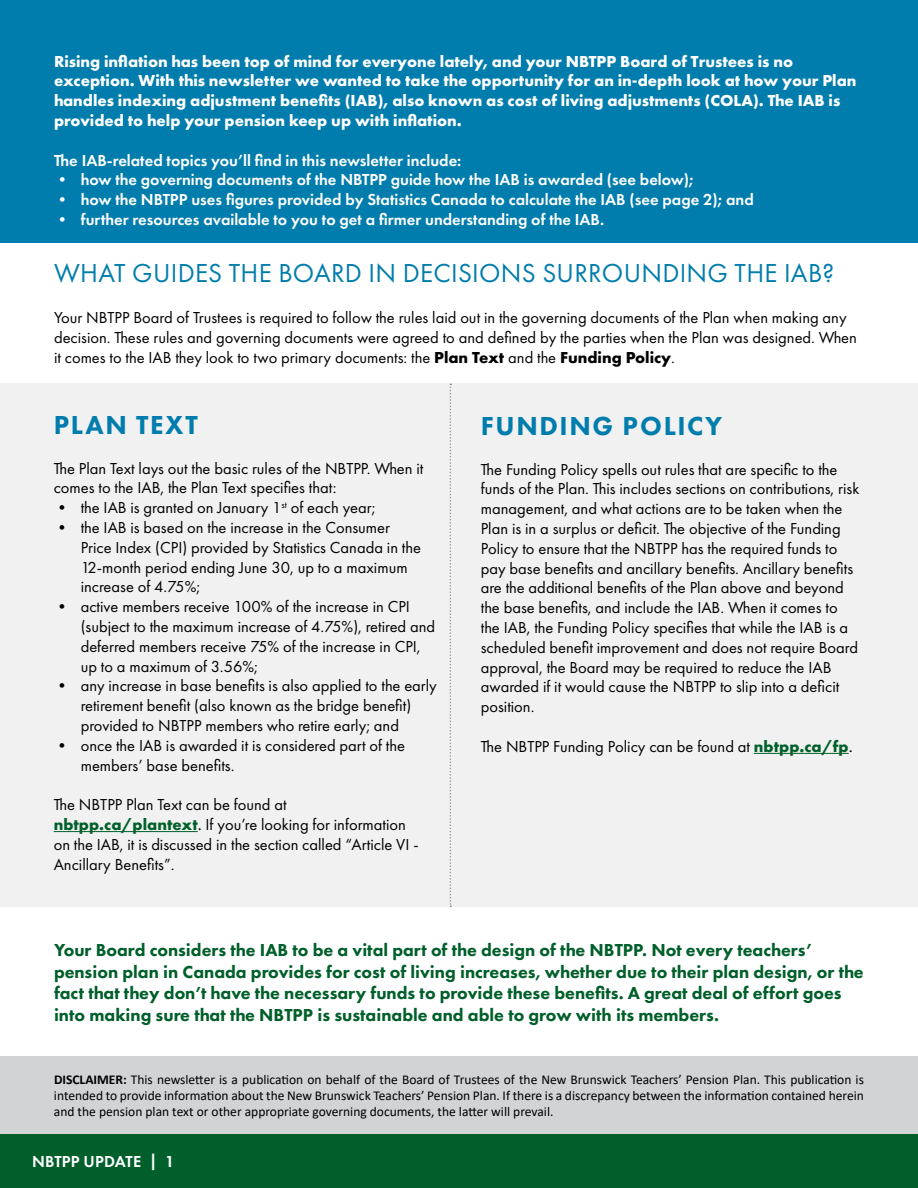
<style>
.page{position:relative;width:918px;height:1188px;background:#fff}
.page>*{position:absolute;margin:0;border:0;box-sizing:border-box;transform-origin:0 0}
.t1{font:27px "Futura PT";letter-spacing:.01em;color:#007dac}
.t2{font:800 27px "Futura PT";letter-spacing:.06em;color:#007dac}
.t3{font:800 18px/21.6px "Futura PT";color:#005f2a}
.t4{font:16.5px/19.8px "Futura PT";color:#000}
.t5{font:700 16.5px/19.8px "Futura PT";color:#fff}
.t6{font:600 16.5px "Futura PT";color:#fff}
.t7{font:13.5px/16.2px "Calibri";color:#000;text-align:justify}
.s1{font-weight:700}
.s2{font-weight:700;color:#005f2a}
.s3{font-weight:500}
</style>
<div class="page">
<div style="left:0;top:1056px;width:918px;height:100px;background:#d1d3d4"></div>
<div style="left:0;top:1135px;width:918px;height:53px;background:#005f2a"></div>
<div style="left:0;top:384px;width:918px;height:523px;background:#f1f1f2"></div>
<div style="left:0;top:0;width:918px;height:243px;background:#007dac"></div>
<p class="t5" style="left:54px;top:51px;width:804px">Rising inflation has been top of mind for everyone lately, and your NBTPP Board of Trustees is no exception. With this newsletter we wanted to take the opportunity for an in-depth look at how your Plan handles indexing adjustment benefits (IAB), also known as cost of living adjustments (COLA). The IAB is provided to help your pension keep up with inflation.</p>
<p class="t6" style="left:54px;top:150px;width:409px">The IAB-related topics you’ll find in this newsletter include:</p>
<p class="t6" style="left:54px;top:170px;width:641px">• how the governing documents of the NBTPP guide how the IAB is awarded (see below);</p>
<p class="t6" style="left:54px;top:189px;width:701px">• how the NBTPP uses figures provided by Statistics Canada to calculate the IAB (see page 2); and</p>
<p class="t6" style="left:54px;top:209px;width:552px">• further resources available to you to get a firmer understanding of the IAB.</p>
<h1 class="t1" style="left:54px;top:257px;width:782px">WHAT GUIDES THE BOARD IN DECISIONS SURROUNDING THE IAB?</h1>
<p class="t4" style="left:54px;top:308px;width:805px">Your NBTPP Board of Trustees is required to follow the rules laid out in the governing documents of the Plan when making any decision. These rules and governing documents were agreed to and defined by the parties when the Plan was designed. When it comes to the IAB they look to two primary documents: the <span class="s1">Plan Text</span> and the <span class="s1">Funding Policy</span>.</p>
<h1 class="t2" style="left:54px;top:408px;width:146px">PLAN TEXT</h1>
<p class="t4" style="left:54px;top:458px;width:371px">The Plan Text lays out the basic rules of the NBTPP. When it comes to the IAB, the Plan Text specifies that:</p>
<p class="t4" style="left:54px;top:498px;width:323px">• the IAB is granted on January 1<sup>st</sup> of each year;</p>
<p class="t4" style="left:81px;top:517px;width:342px;text-indent:-27px">• the IAB is based on the increase in the Consumer Price Index (CPI) provided by Statistics Canada in the 12-month period ending June 30, up to a maximum increase of 4.75%;</p>
<p class="t4" style="left:81px;top:597px;width:356px;text-indent:-27px">• active members receive 100% of the increase in CPI (subject to the maximum increase of 4.75%), retired and deferred members receive 75% of the increase in CPI, up to a maximum of 3.56%;</p>
<p class="t4" style="left:81px;top:676px;width:358px;text-indent:-27px">• any increase in base benefits is also applied to the early retirement benefit (also known as the bridge benefit) provided to NBTPP members who retire early; and</p>
<p class="t4" style="left:81px;top:735px;width:326px;text-indent:-27px">• once the IAB is awarded it is considered part of the members’ base benefits.</p>
<p class="t4" style="left:54px;top:795px;width:366px">The NBTPP Plan Text can be found at <span class="s2">nbtpp.ca/plantext</span><span class="s3">.</span> If you’re looking for information on the IAB, it is discussed in the section called “Article VI - Ancillary Benefits”.</p>
<h1 class="t2" style="left:481px;top:409px;width:243px">FUNDING POLICY</h1>
<p class="t4" style="left:481px;top:459px;width:380px">The Funding Policy spells out rules that are specific to the funds of the Plan. This includes sections on contributions, risk management, and what actions are to be taken when the Plan is in a surplus or deficit. The objective of the Funding Policy to ensure that the NBTPP has the required funds to pay base benefits and ancillary benefits. Ancillary benefits are the additional benefits of the Plan above and beyond the base benefits, and include the IAB. When it comes to the IAB, the Funding Policy specifies that while the IAB is a scheduled benefit improvement and does not require Board approval, the Board may be required to reduce the IAB awarded if it would cause the NBTPP to slip into a deficit position.</p>
<p class="t4" style="left:481px;top:736px;width:373px">The NBTPP Funding Policy can be found at <span class="s2">nbtpp.ca/fp</span><span class="s3">.</span></p>
<p class="t3" style="left:54px;top:939px;width:811px">Your Board considers the IAB to be a vital part of the design of the NBTPP. Not every teachers’ pension plan in Canada provides for cost of living increases, whether due to their plan design, or the fact that they don’t have the necessary funds to provide these benefits. A great deal of effort goes into making sure that the NBTPP is sustainable and able to grow with its members.</p>
<p class="t7" style="left:54px;top:1071px;width:812px"><span class="s1">DISCLAIMER:</span> This newsletter is a publication on behalf of the Board of Trustees of the New Brunswick Teachers’ Pension Plan. This publication is intended to provide information about the New Brunswick Teachers’ Pension Plan. If there is a discrepancy between the information contained herein and the pension plan text or other appropriate governing documents, the latter will prevail.</p>
<p class="t6" style="left:32px;top:1151px;width:144px">NBTPP UPDATE | 1</p>
</div>
